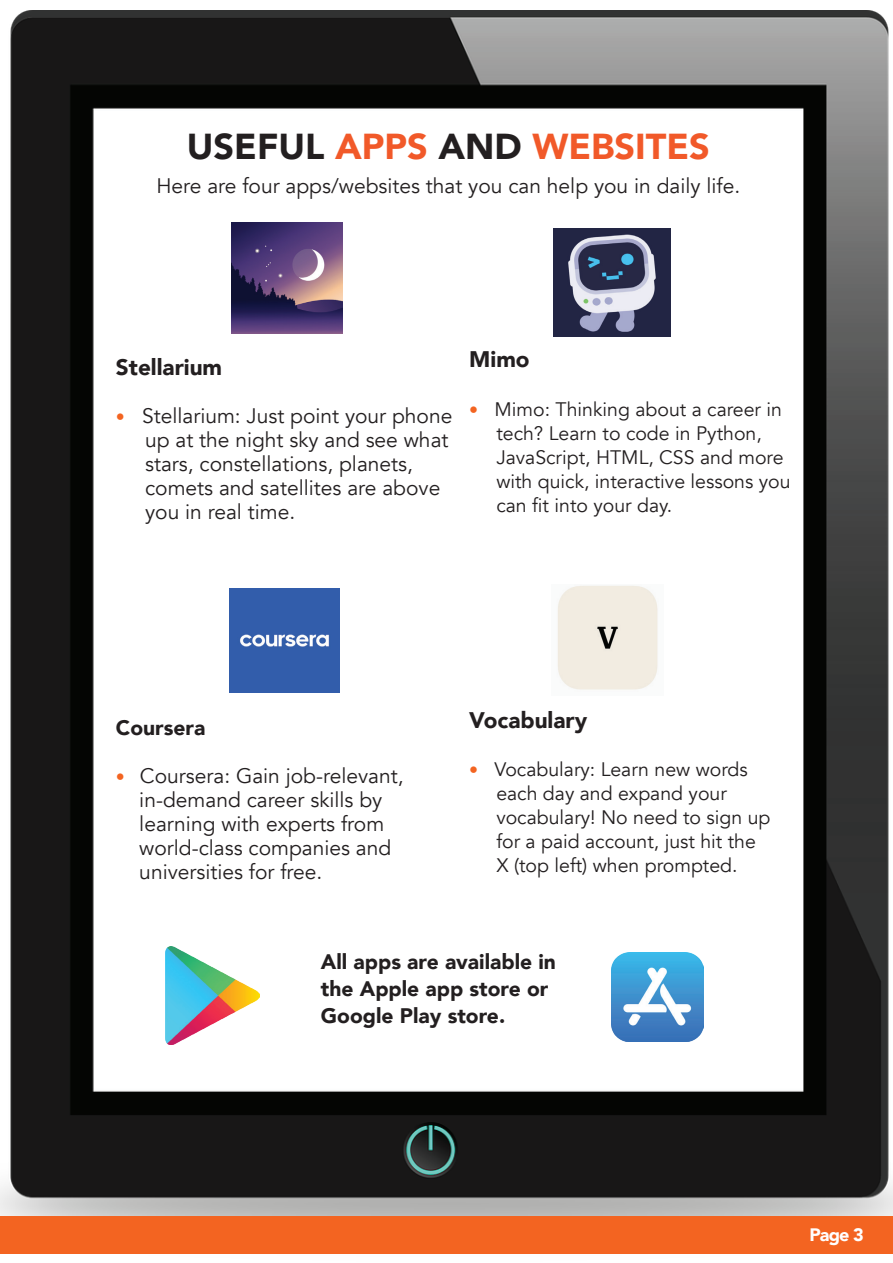
<style>
.page{position:relative;width:893px;height:1263px;background:#fff}
.page>*{position:absolute;margin:0;border:0;box-sizing:border-box;transform-origin:0 0}
.t1{font:900 36px "Avenir";color:#f15929}
.t2{font:900 22.5px "Avenir";color:#231f20}
.t3{font:21px/24px "Avenir";color:#231f20}
.t4{font:900 21px/27px "Avenir";color:#231f20}
.t5{font:19.5px/24px "Avenir";color:#231f20}
.t6{font:900 18px "Avenir";color:#fff}
.s1{color:#231f20}
.s2{font-size:18px;color:#f36421}
</style>
<div class="page">
<img style="left:0;top:10px;width:893px;height:1244px">
<div style="left:0;top:1216px;width:893px;height:37px;background:#f36421"></div>
<img style="left:232px;top:223px;width:110px;height:110px">
<img style="left:553px;top:228px;width:117px;height:108px">
<img style="left:230px;top:588px;width:109px;height:105px">
<img style="left:552px;top:585px;width:111px;height:110px">
<img style="left:166px;top:947px;width:94px;height:97px">
<img style="left:612px;top:952px;width:92px;height:89px">
<h1 class="t1" style="left:187px;top:115px;width:524px"><span class="s1">USEFUL</span> APPS <span class="s1">AND</span> WEBSITES</h1>
<p class="t3" style="left:156px;top:174px;width:585px">Here are four apps/websites that you can help you in daily life.</p>
<p class="t2" style="left:116px;top:348px;width:108px">Stellarium</p>
<p class="t3" style="left:145px;top:404px;width:309px;text-indent:-29px"><span class="s2">•</span> Stellarium: Just point your phone up at the night sky and see what stars, constellations, planets, comets and satellites are above you in real time.</p>
<p class="t2" style="left:469px;top:340px;width:62px">Mimo</p>
<p class="t5" style="left:496px;top:397px;width:296px;text-indent:-27px"><span class="s2">•</span> Mimo: Thinking about a career in tech? Learn to code in Python,<br>JavaScript, HTML, CSS and more with quick, interactive lessons you can fit into your day.</p>
<p class="t4" style="left:116px;top:714px;width:91px">Coursera</p>
<p class="t3" style="left:139px;top:764px;width:266px;text-indent:-23px"><span class="s2">•</span> Coursera: Gain job-relevant, in-demand career skills by learning with experts from world-class companies and universities for free.</p>
<p class="t2" style="left:469px;top:700px;width:119px">Vocabulary</p>
<p class="t5" style="left:496px;top:757px;width:276px;text-indent:-27px"><span class="s2">•</span> Vocabulary: Learn new words each day and expand your vocabulary! No need to sign up for a paid account, just hit the<br>X (top left) when prompted.</p>
<p class="t4" style="left:321px;top:948px;width:236px">All apps are available in the Apple app store or<br>Google Play store.</p>
<p class="t6" style="left:809px;top:1219px;width:56px">Page 3</p>
</div>
